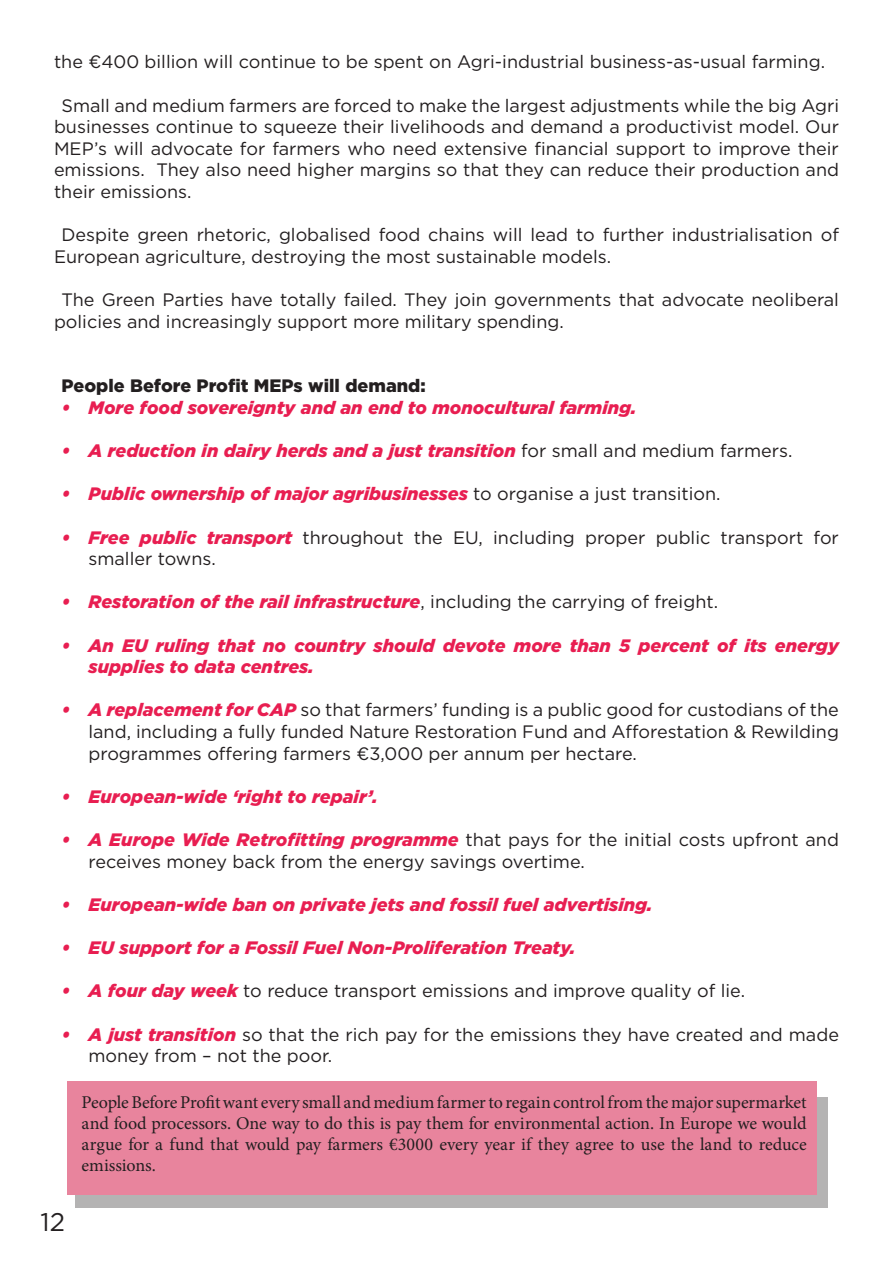
<style>
.page{position:relative;width:893px;height:1263px;background:#fff}
.page>*{position:absolute;margin:0;border:0;box-sizing:border-box;transform-origin:0 0}
.t1{font:25.5px "Gotham";color:#231f20}
.PBP_TEXT_STYLE_DEFAULT{font:18px/21.6px "Gotham";color:#231f20}
.t2{font:italic 900 18px/21.6px "Gotham";color:#e81e51}
.Body{font:18px/21px "Minion Pro";color:#231f20;text-align:justify}
.PBP_TEXT_STYLE_DEFAULT-2{font:900 18px "Gotham";color:#231f20}
.s1{font-weight:400;font-style:normal;color:#231f20}
.s2{font-weight:900;font-style:italic;color:#e81e51}
</style>
<div class="page">
<div style="left:75px;top:1097px;width:753px;height:111px;background:linear-gradient(to right,#b4b3b3,#b4b3b3)"></div>
<div style="left:68px;top:1081px;width:749px;height:113px;background:#e8849d"></div>
<p class="PBP_TEXT_STYLE_DEFAULT" style="left:54px;top:51px;width:772px">the €400 billion will continue to be spent on Agri-industrial business-as-usual farming.</p>
<p class="PBP_TEXT_STYLE_DEFAULT" style="left:54px;top:94px;width:787px;text-align:justify;text-indent:8px">Small and medium farmers are forced to make the largest adjustments while the big Agri businesses continue to squeeze their livelihoods and demand a productivist model. Our MEP’s will advocate for farmers who need extensive financial support to improve their emissions. They also need higher margins so that they can reduce their production and their emissions.</p>
<p class="PBP_TEXT_STYLE_DEFAULT" style="left:54px;top:224px;width:786px;text-indent:8px">Despite green rhetoric, globalised food chains will lead to further industrialisation of<br>European agriculture, destroying the most sustainable models.</p>
<p class="PBP_TEXT_STYLE_DEFAULT" style="left:54px;top:288px;width:786px;text-indent:8px">The Green Parties have totally failed. They join governments that advocate neoliberal policies and increasingly support more military spending.</p>
<p class="PBP_TEXT_STYLE_DEFAULT-2" style="left:62px;top:374px;width:366px">People Before Profit MEPs will demand:</p>
<p class="t2" style="left:62px;top:397px;width:576px">• More food sovereignty and an end to monocultural farming.</p>
<p class="t2" style="left:62px;top:440px;width:732px">• A reduction in dairy herds and a just transition <span class="s1">for small and medium farmers.</span></p>
<p class="t2" style="left:62px;top:483px;width:661px">• Public ownership of major agribusinesses <span class="s1">to organise a just transition.</span></p>
<p class="PBP_TEXT_STYLE_DEFAULT" style="left:88px;top:526px;width:752px;text-indent:-27px"><span class="s2">• Free public transport</span> throughout the EU, including proper public transport for smaller towns.</p>
<p class="t2" style="left:62px;top:591px;width:658px">• Restoration of the rail infrastructure<span class="s1">, including the carrying of freight.</span></p>
<p class="t2" style="left:88px;top:634px;width:752px;text-indent:-27px">• An EU ruling that no country should devote more than 5 percent of its energy supplies to data centres.</p>
<p class="PBP_TEXT_STYLE_DEFAULT" style="left:88px;top:699px;width:752px;text-align:justify;text-indent:-27px"><span class="s2">• A replacement for CAP</span> so that farmers’ funding is a public good for custodians of the land, including a fully funded Nature Restoration Fund and Afforestation &amp; Rewilding programmes offering farmers €3,000 per annum per hectare.</p>
<p class="t2" style="left:62px;top:785px;width:318px">• European-wide ‘right to repair’.</p>
<p class="PBP_TEXT_STYLE_DEFAULT" style="left:88px;top:828px;width:752px;text-indent:-27px"><span class="s2">• A Europe Wide Retrofitting programme</span> that pays for the initial costs upfront and receives money back from the energy savings overtime.</p>
<p class="t2" style="left:62px;top:893px;width:592px">• European-wide ban on private jets and fossil fuel advertising.</p>
<p class="t2" style="left:62px;top:937px;width:515px">• EU support for a Fossil Fuel Non-Proliferation Treaty.</p>
<p class="PBP_TEXT_STYLE_DEFAULT" style="left:62px;top:980px;width:685px"><span class="s2">• A four day week</span> to reduce transport emissions and improve quality of lie.</p>
<p class="PBP_TEXT_STYLE_DEFAULT" style="left:88px;top:1023px;width:752px;text-indent:-27px"><span class="s2">• A just transition</span> so that the rich pay for the emissions they have created and made money from – not the poor.</p>
<p class="Body" style="left:82px;top:1092px;width:727px">People Before Profit want every small and medium farmer to regain control from the major supermarket and food processors. One way to do this is pay them for environmental action. In Europe we would argue for a fund that would pay farmers €3000 every year if they agree to use the land to reduce emissions.</p>
<p class="t1" style="left:41px;top:1206px;width:26px">12</p>
</div>
